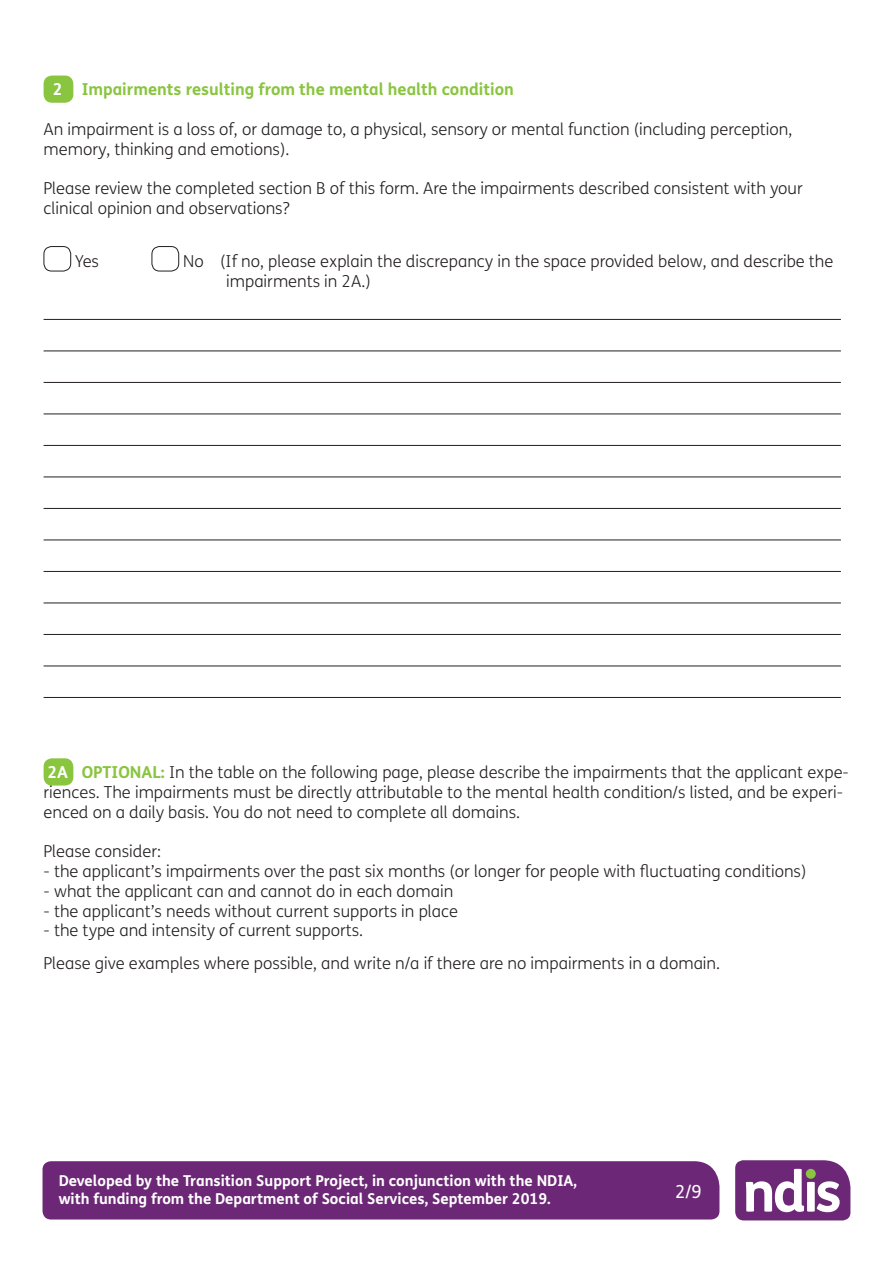
<style>
.page{position:relative;width:893px;height:1263px;background:#fff}
.page>*{position:absolute;margin:0;border:0;box-sizing:border-box;transform-origin:0 0}
.t1{font:18px "FS Me";color:#fff}
.headings{font:300 16.5px/19.8px "FS Me";color:#231f20}
.headings-2{font:700 16.5px "FS Me";color:#89c53f}
.t2{font:700 16.5px "FS Me";color:#fff}
.t3{font:700 15px/18px "FS Me";color:#fff}
.s1{font-weight:700;color:#89c53f}
</style>
<div class="page">
<div style="left:43px;top:1161px;width:676px;height:58px;background:#6c2876"></div>
<svg style="left:735px;top:1160px;width:115px;height:60px"></svg>
<div style="left:806px;top:1169px;width:10px;height:10px;background:#89c53f;border-radius:50%"></div>
<hr style="left:44px;top:319px;width:797px;height:1px;background:#231f20">
<hr style="left:44px;top:351px;width:797px;height:1px;background:#231f20">
<hr style="left:44px;top:382px;width:797px;height:1px;background:#231f20">
<hr style="left:44px;top:414px;width:797px;height:1px;background:#231f20">
<hr style="left:44px;top:445px;width:797px;height:1px;background:#231f20">
<hr style="left:44px;top:477px;width:797px;height:1px;background:#231f20">
<hr style="left:44px;top:508px;width:797px;height:1px;background:#231f20">
<hr style="left:44px;top:540px;width:797px;height:1px;background:#231f20">
<hr style="left:44px;top:571px;width:797px;height:1px;background:#231f20">
<hr style="left:44px;top:603px;width:797px;height:1px;background:#231f20">
<hr style="left:44px;top:634px;width:797px;height:1px;background:#231f20">
<hr style="left:44px;top:666px;width:797px;height:1px;background:#231f20">
<hr style="left:44px;top:697px;width:797px;height:1px;background:#231f20">
<div style="left:44px;top:76px;width:29px;height:27px;background:#89c53f;border-radius:9px"></div>
<div style="left:44px;top:246px;width:27px;height:25px;border:1px solid #231f20;border-radius:8px"></div>
<div style="left:152px;top:246px;width:27px;height:25px;border:1px solid #231f20;border-radius:8px"></div>
<div style="left:44px;top:758px;width:29px;height:27px;background:#89c53f;border-radius:9px"></div>
<p class="t2" style="left:53px;top:77px;width:11px">2</p>
<p class="headings-2" style="left:82px;top:77px;width:434px">Impairments resulting from the mental health condition</p>
<p class="headings" style="left:44px;top:119px;width:750px">An impairment is a loss of, or damage to, a physical, sensory or mental function (including perception, memory, thinking and emotions).</p>
<p class="headings" style="left:44px;top:178px;width:761px">Please review the completed section B of this form. Are the impairments described consistent with your clinical opinion and observations?</p>
<p class="headings" style="left:75px;top:251px;width:25px">Yes</p>
<p class="headings" style="left:226px;top:251px;width:609px;text-indent:-43px">No (If no, please explain the discrepancy in the space provided below, and describe the impairments in 2A.)</p>
<p class="headings" style="left:44px;top:762px;width:807px;text-indent:38px"><span class="s1">OPTIONAL:</span> In the table on the following page, please describe the impairments that the applicant expe&shy;riences. The impairments must be directly attributable to the mental health condition/s listed, and be experi&shy;enced on a daily basis. You do not need to complete all domains.</p>
<p class="headings" style="left:44px;top:841px;width:119px">Please consider:</p>
<p class="headings" style="left:44px;top:861px;width:764px">- the applicant’s impairments over the past six months (or longer for people with fluctuating conditions)</p>
<p class="headings" style="left:44px;top:881px;width:411px">- what the applicant can and cannot do in each domain</p>
<p class="headings" style="left:44px;top:900px;width:416px">- the applicant’s needs without current supports in place</p>
<p class="headings" style="left:44px;top:920px;width:321px">- the type and intensity of current supports.</p>
<p class="headings" style="left:44px;top:953px;width:678px">Please give examples where possible, and write n/a if there are no impairments in a domain.</p>
<p class="t2" style="left:48px;top:759px;width:22px">2A</p>
<p class="t3" style="left:59px;top:1171px;width:520px">Developed by the Transition Support Project, in conjunction with the NDIA, with funding from the Department of Social Services, September 2019.</p>
<p class="t1" style="left:675px;top:1179px;width:28px">2/9</p>
</div>
